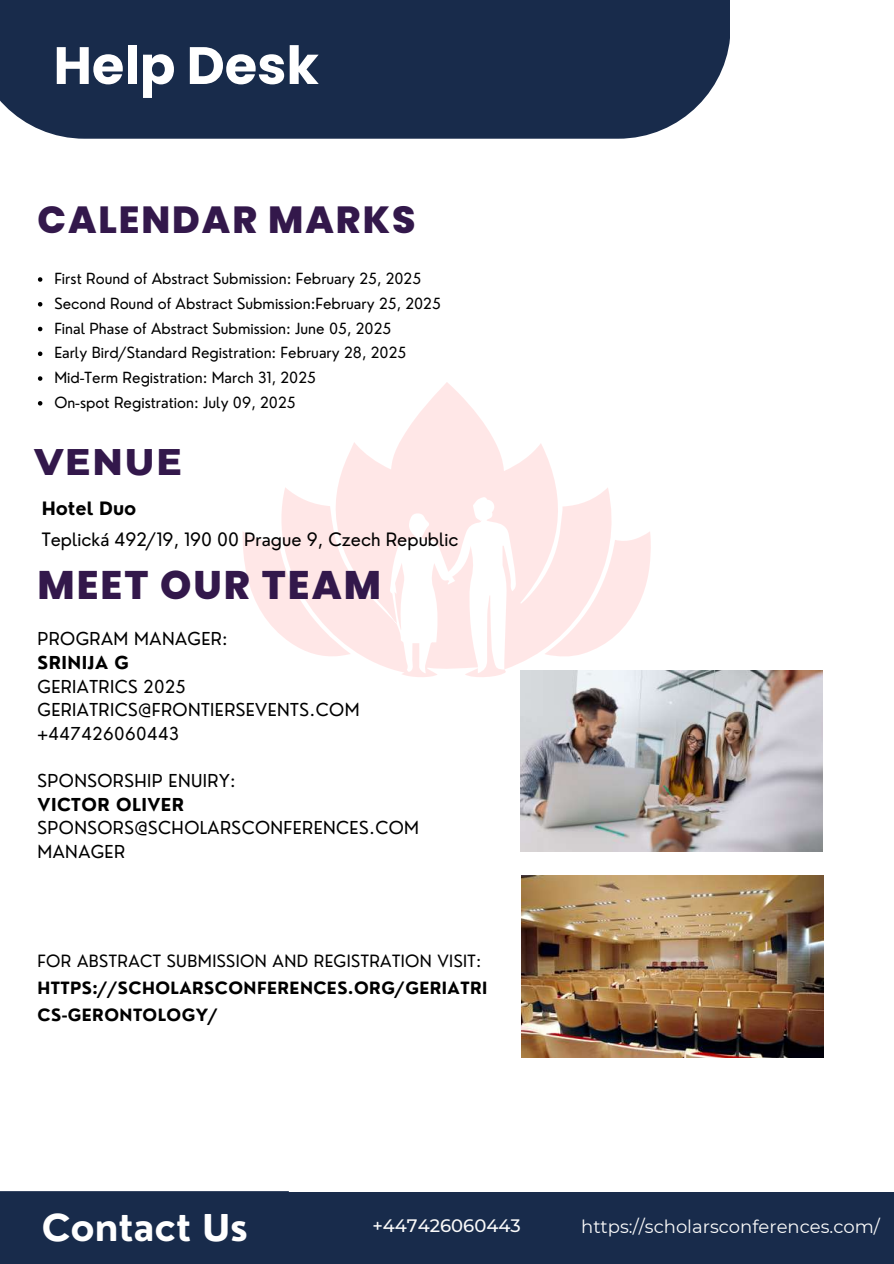
<style>
.page{position:relative;width:894px;height:1264px;background:#fff}
.page>*{position:absolute;margin:0;border:0;box-sizing:border-box;transform-origin:0 0}
.t1{font:700 52.5px "Poppins";color:#fff}
.t2{font:800 39.9px "Poppins";letter-spacing:.05em;color:#33184b}
.t3{font:800 37.8px "Poppins";letter-spacing:.05em;color:#33184b}
.t4{font:800 37.8px "Montserrat";letter-spacing:.05em;color:#33184b}
.t5{font:700 36px "Nourd";color:#fff}
.t6{font:18px "Nourd";color:#000}
.t7{font:18px "Montserrat";color:#fafafa}
.t8{font:500 18px "Montserrat";color:#fafafa}
.t9{font:700 18px "Nourd";color:#000}
.t10{font:17.4px/23.7px "Nourd";letter-spacing:.025em;color:#000}
.t11{font:700 17.4px "Nourd";letter-spacing:.025em;color:#000}
.t12{font:700 16.5px/27px "Nourd";letter-spacing:.025em;color:#000}
.t13{font:16.5px "Nourd";letter-spacing:.025em;color:#000}
.t14{font:15px/24.8px "Nourd";color:#000}
</style>
<div class="page">
<div style="left:208px;top:1191px;width:685px;height:72px;background:#182b4b"></div>
<div style="left:0;top:1191px;width:452px;height:72px;background:#182b4b"></div>
<div style="left:0;top:0;width:729px;height:139px;background:#182b4b"></div>
<svg style="left:242px;top:382px;width:408px;height:295px"></svg>
<img style="left:520px;top:670px;width:302px;height:181px">
<img style="left:521px;top:875px;width:301px;height:182px">
<svg style="left:38px;top:277px;width:4px;height:5px"></svg>
<svg style="left:38px;top:302px;width:4px;height:4px"></svg>
<svg style="left:38px;top:327px;width:4px;height:4px"></svg>
<svg style="left:38px;top:351px;width:4px;height:5px"></svg>
<svg style="left:38px;top:376px;width:4px;height:5px"></svg>
<svg style="left:38px;top:401px;width:4px;height:4px"></svg>
<h1 class="t1" style="left:53px;top:29px;width:267px">Help Desk</h1>
<h3 class="t3" style="left:38px;top:193px;width:379px">CALENDAR MARKS</h3>
<p class="t14" style="left:54px;top:266px;width:388px">First Round of Abstract Submission: February 25, 2025<br>Second Round of Abstract Submission:February 25, 2025<br>Final Phase of Abstract Submission: June 05, 2025<br>Early Bird/Standard Registration: February 28, 2025<br>Mid-Term Registration: March 31, 2025<br>On-spot Registration: July 09, 2025</p>
<h3 class="t4" style="left:34px;top:438px;width:149px">VENUE</h3>
<p class="t9" style="left:42px;top:497px;width:96px">Hotel Duo</p>
<p class="t6" style="left:42px;top:527px;width:418px">Teplická 492/19, 190 00 Prague 9, Czech Republic</p>
<h2 class="t2" style="left:38px;top:557px;width:345px">MEET OUR TEAM</h2>
<p class="t10" style="left:38px;top:627px;width:192px">PROGRAM MANAGER:</p>
<p class="t11" style="left:38px;top:651px;width:93px">SRINIJA G</p>
<p class="t10" style="left:38px;top:674px;width:323px">GERIATRICS 2025<br>GERIATRICS@FRONTIERSEVENTS.COM +447426060443</p>
<p class="t10" style="left:38px;top:768px;width:200px">SPONSORSHIP ENUIRY:</p>
<p class="t11" style="left:38px;top:793px;width:148px">VICTOR OLIVER</p>
<p class="t10" style="left:38px;top:816px;width:383px">SPONSORS@SCHOLARSCONFERENCES.COM<br>MANAGER</p>
<p class="t13" style="left:38px;top:950px;width:445px">FOR ABSTRACT SUBMISSION AND REGISTRATION VISIT:</p>
<p class="t12" style="left:38px;top:973px;width:451px">HTTPS://SCHOLARSCONFERENCES.ORG/GERIATRI<br>CS-GERONTOLOGY/</p>
<h3 class="t5" style="left:42px;top:1204px;width:208px">Contact Us</h3>
<p class="t8" style="left:372px;top:1213px;width:150px">+447426060443</p>
<p class="t7" style="left:581px;top:1215px;width:300px">https://scholarsconferences.com/</p>
</div>
